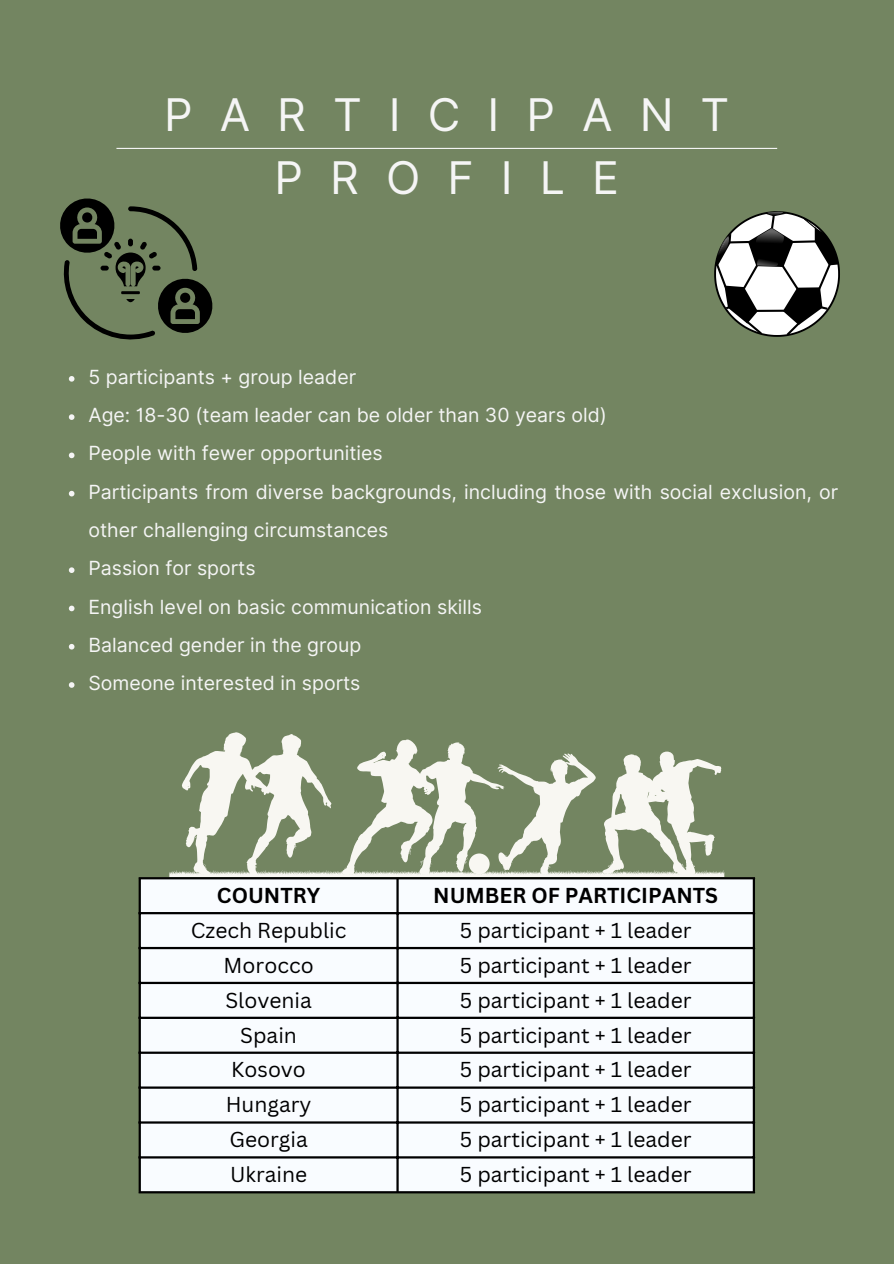
<style>
.page{position:relative;width:894px;height:1264px;background:#fff}
.page>*{position:absolute;margin:0;border:0;box-sizing:border-box;transform-origin:0 0}
.t1{font:45px/63px "Inter";letter-spacing:.6em;color:#f5f5f5;text-align:center}
.t2{font:21px "Canva Sans";color:#000}
.t3{font:700 21px "Canva Sans";color:#000}
.t4{font:19.5px/38.2px "Inter";color:#f5f5f5}
</style>
<div class="page">
<div style="left:0;top:0;width:893px;height:1263px;background:#738561"></div>
<hr style="left:116px;top:148px;width:661px;height:1px;background:#f5f5f5">
<svg style="left:69px;top:376px;width:5px;height:5px"></svg>
<svg style="left:69px;top:414px;width:5px;height:6px"></svg>
<svg style="left:69px;top:452px;width:5px;height:6px"></svg>
<svg style="left:69px;top:491px;width:5px;height:5px"></svg>
<svg style="left:69px;top:567px;width:5px;height:6px"></svg>
<svg style="left:69px;top:605px;width:5px;height:6px"></svg>
<svg style="left:69px;top:644px;width:5px;height:5px"></svg>
<svg style="left:69px;top:682px;width:5px;height:5px"></svg>
<svg style="left:169px;top:732px;width:555px;height:145px"></svg>
<svg style="left:714px;top:211px;width:125px;height:126px"></svg>
<svg style="left:60px;top:198px;width:153px;height:142px"></svg>
<div style="left:141px;top:879px;width:611px;height:312px;background:#f9fcff"></div>
<hr style="left:139px;top:879px;width:2px;height:312px;background:#000">
<hr style="left:396px;top:879px;width:2px;height:312px;background:#000">
<hr style="left:752px;top:879px;width:2px;height:312px;background:#000">
<hr style="left:139px;top:877px;width:615px;height:2px;background:#000">
<hr style="left:139px;top:912px;width:615px;height:2px;background:#000">
<hr style="left:139px;top:946px;width:615px;height:3px;background:#000">
<hr style="left:139px;top:981px;width:615px;height:3px;background:#000">
<hr style="left:139px;top:1016px;width:615px;height:2px;background:#000">
<hr style="left:139px;top:1051px;width:615px;height:2px;background:#000">
<hr style="left:139px;top:1086px;width:615px;height:2px;background:#000">
<hr style="left:139px;top:1121px;width:615px;height:2px;background:#000">
<hr style="left:139px;top:1156px;width:615px;height:2px;background:#000">
<hr style="left:139px;top:1191px;width:615px;height:2px;background:#000">
<h1 class="t1" style="left:164px;top:83px;width:566px">PARTICIPANT<br>PROFILE</h1>
<p class="t4" style="left:88px;top:358px;width:269px">5 participants + group leader</p>
<p class="t4" style="left:88px;top:396px;width:519px">Age: 18-30 (team leader can be older than 30 years old)</p>
<p class="t4" style="left:88px;top:434px;width:295px">People with fewer opportunities</p>
<p class="t4" style="left:88px;top:472px;width:751px">Participants from diverse backgrounds, including those with social exclusion, or other challenging circumstances</p>
<p class="t4" style="left:88px;top:549px;width:168px">Passion for sports</p>
<p class="t4" style="left:88px;top:587px;width:395px">English level on basic communication skills</p>
<p class="t4" style="left:88px;top:625px;width:274px">Balanced gender in the group</p>
<p class="t4" style="left:88px;top:664px;width:273px">Someone interested in sports</p>
<p class="t3" style="left:217px;top:880px;width:105px">COUNTRY</p>
<p class="t3" style="left:433px;top:880px;width:286px">NUMBER OF PARTICIPANTS</p>
<p class="t2" style="left:191px;top:915px;width:157px">Czech Republic</p>
<p class="t2" style="left:460px;top:915px;width:233px">5 participant + 1 leader</p>
<p class="t2" style="left:223px;top:950px;width:91px">Morocco</p>
<p class="t2" style="left:460px;top:950px;width:233px">5 participant + 1 leader</p>
<p class="t2" style="left:225px;top:985px;width:88px">Slovenia</p>
<p class="t2" style="left:460px;top:985px;width:233px">5 participant + 1 leader</p>
<p class="t2" style="left:240px;top:1020px;width:58px">Spain</p>
<p class="t2" style="left:460px;top:1020px;width:233px">5 participant + 1 leader</p>
<p class="t2" style="left:231px;top:1055px;width:76px">Kosovo</p>
<p class="t2" style="left:460px;top:1055px;width:233px">5 participant + 1 leader</p>
<p class="t2" style="left:226px;top:1089px;width:87px">Hungary</p>
<p class="t2" style="left:460px;top:1089px;width:233px">5 participant + 1 leader</p>
<p class="t2" style="left:229px;top:1124px;width:80px">Georgia</p>
<p class="t2" style="left:460px;top:1124px;width:233px">5 participant + 1 leader</p>
<p class="t2" style="left:230px;top:1159px;width:79px">Ukraine</p>
<p class="t2" style="left:460px;top:1159px;width:233px">5 participant + 1 leader</p>
</div>
